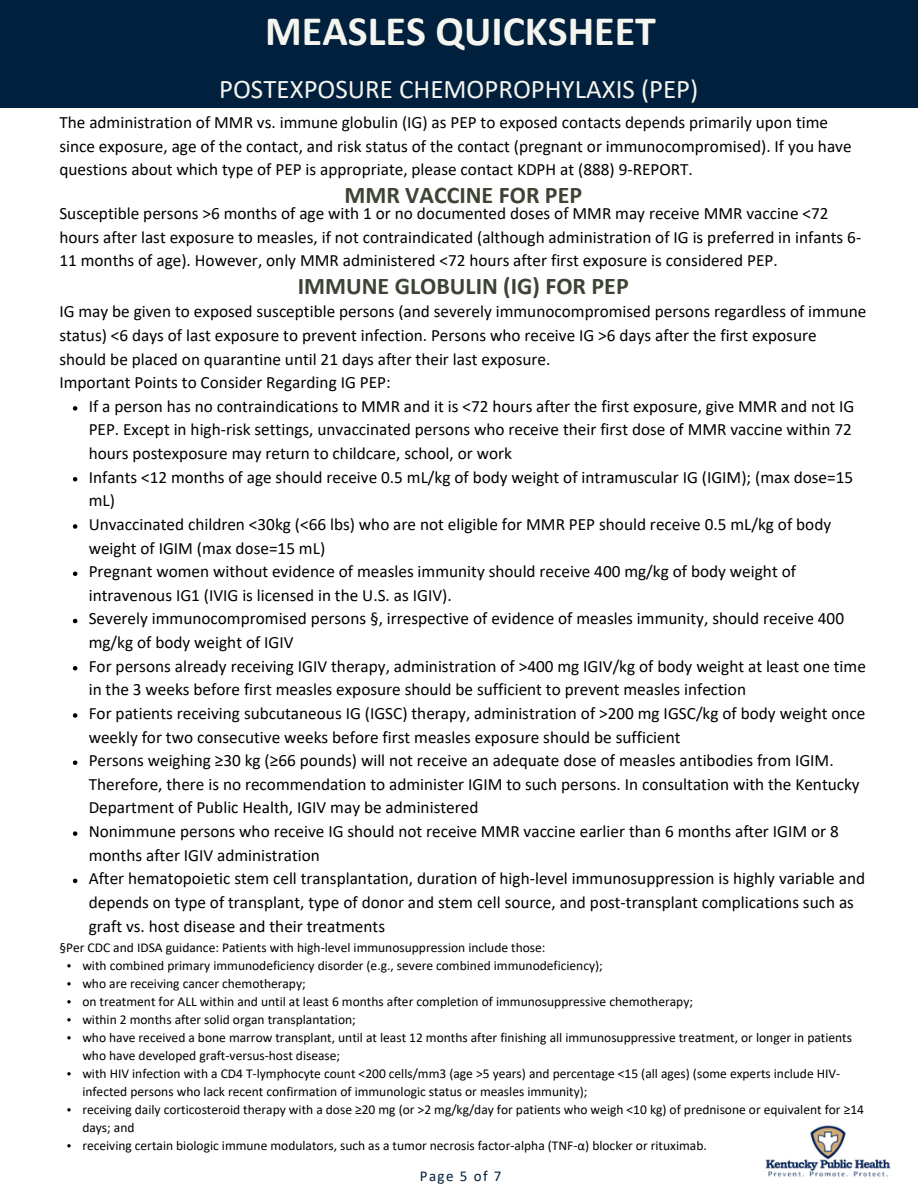
<style>
.page{position:relative;width:918px;height:1188px;background:#fff}
.page>*{position:absolute;margin:0;border:0;box-sizing:border-box;transform-origin:0 0}
.t1{font:700 42px "Calibri";color:#f5f5ef}
.t2{font:27px "Calibri";color:#f5f5ef}
.t3{font:700 24px "Calibri";color:#3d4335}
.t4{font:17.25px/23.7px "Calibri";color:#000}
.t5{font:15px "Calibri";letter-spacing:.095em;color:#01203d}
.t6{font:13.5px/18px "Calibri";color:#000}
</style>
<div class="page">
<div style="left:0;top:0;width:918px;height:108px;background:#01203d"></div>
<svg style="left:73px;top:406px;width:4px;height:5px"></svg>
<svg style="left:73px;top:477px;width:4px;height:5px"></svg>
<svg style="left:73px;top:524px;width:4px;height:5px"></svg>
<svg style="left:73px;top:572px;width:4px;height:4px"></svg>
<svg style="left:73px;top:619px;width:4px;height:4px"></svg>
<svg style="left:73px;top:666px;width:4px;height:4px"></svg>
<svg style="left:73px;top:713px;width:4px;height:5px"></svg>
<svg style="left:73px;top:760px;width:4px;height:5px"></svg>
<svg style="left:73px;top:831px;width:4px;height:5px"></svg>
<svg style="left:73px;top:879px;width:4px;height:4px"></svg>
<svg style="left:67px;top:964px;width:4px;height:4px"></svg>
<svg style="left:67px;top:982px;width:4px;height:4px"></svg>
<svg style="left:67px;top:1000px;width:4px;height:4px"></svg>
<svg style="left:67px;top:1018px;width:4px;height:4px"></svg>
<svg style="left:67px;top:1036px;width:4px;height:4px"></svg>
<svg style="left:67px;top:1072px;width:4px;height:4px"></svg>
<svg style="left:67px;top:1108px;width:4px;height:4px"></svg>
<img style="left:810px;top:1125px;width:36px;height:14px">
<img style="left:67px;top:1139px;width:824px;height:39px">
<h1 class="t1" style="left:265px;top:14px;width:392px">MEASLES QUICKSHEET</h1>
<h2 class="t2" style="left:219px;top:78px;width:481px">POSTEXPOSURE CHEMOPROPHYLAXIS (PEP)</h2>
<p class="t4" style="left:59px;top:112px;width:794px">The administration of MMR vs. immune globulin (IG) as PEP to exposed contacts depends primarily upon time since exposure, age of the contact, and risk status of the contact (pregnant or immunocompromised). If you have questions about which type of PEP is appropriate, please contact KDPH at (888) 9-REPORT.</p>
<h3 class="t3" style="left:344px;top:185px;width:239px">MMR VACCINE FOR PEP</h3>
<p class="t4" style="left:59px;top:203px;width:803px">Susceptible persons &gt;6 months of age with 1 or no documented doses of MMR may receive MMR vaccine &lt;72 hours after last exposure to measles, if not contraindicated (although administration of IG is preferred in infants 6-<br>11 months of age). However, only MMR administered &lt;72 hours after first exposure is considered PEP.</p>
<h3 class="t3" style="left:298px;top:276px;width:332px">IMMUNE GLOBULIN (IG) FOR PEP</h3>
<p class="t4" style="left:59px;top:301px;width:809px">IG may be given to exposed susceptible persons (and severely immunocompromised persons regardless of immune status) &lt;6 days of last exposure to prevent infection. Persons who receive IG &gt;6 days after the first exposure should be placed on quarantine until 21 days after their last exposure.<br>Important Points to Consider Regarding IG PEP:</p>
<p class="t4" style="left:89px;top:396px;width:779px">If a person has no contraindications to MMR and it is &lt;72 hours after the first exposure, give MMR and not IG PEP. Except in high-risk settings, unvaccinated persons who receive their first dose of MMR vaccine within 72 hours postexposure may return to childcare, school, or work<br>Infants &lt;12 months of age should receive 0.5 mL/kg of body weight of intramuscular IG (IGIM); (max dose=15 mL)<br>Unvaccinated children &lt;30kg (&lt;66 lbs) who are not eligible for MMR PEP should receive 0.5 mL/kg of body weight of IGIM (max dose=15 mL)<br>Pregnant women without evidence of measles immunity should receive 400 mg/kg of body weight of intravenous IG1 (IVIG is licensed in the U.S. as IGIV).<br>Severely immunocompromised persons §, irrespective of evidence of measles immunity, should receive 400 mg/kg of body weight of IGIV<br>For persons already receiving IGIV therapy, administration of &gt;400 mg IGIV/kg of body weight at least one time in the 3 weeks before first measles exposure should be sufficient to prevent measles infection<br>For patients receiving subcutaneous IG (IGSC) therapy, administration of &gt;200 mg IGSC/kg of body weight once weekly for two consecutive weeks before first measles exposure should be sufficient<br>Persons weighing ≥30 kg (≥66 pounds) will not receive an adequate dose of measles antibodies from IGIM.<br>Therefore, there is no recommendation to administer IGIM to such persons. In consultation with the Kentucky Department of Public Health, IGIV may be administered<br>Nonimmune persons who receive IG should not receive MMR vaccine earlier than 6 months after IGIM or 8 months after IGIV administration<br>After hematopoietic stem cell transplantation, duration of high-level immunosuppression is highly variable and depends on type of transplant, type of donor and stem cell source, and post-transplant complications such as graft vs. host disease and their treatments</p>
<p class="t6" style="left:82px;top:939px;width:783px;text-indent:-23px">§Per CDC and IDSA guidance: Patients with high-level immunosuppression include those:<br>with combined primary immunodeficiency disorder (e.g., severe combined immunodeficiency);<br>who are receiving cancer chemotherapy;<br>on treatment for ALL within and until at least 6 months after completion of immunosuppressive chemotherapy;<br>within 2 months after solid organ transplantation;<br>who have received a bone marrow transplant, until at least 12 months after finishing all immunosuppressive treatment, or longer in patients who have developed graft-versus-host disease;<br>with HIV infection with a CD4 T-lymphocyte count &lt;200 cells/mm3 (age &gt;5 years) and percentage &lt;15 (all ages) (some experts include HIV&shy;infected persons who lack recent confirmation of immunologic status or measles immunity);<br>receiving daily corticosteroid therapy with a dose ≥20 mg (or &gt;2 mg/kg/day for patients who weigh &lt;10 kg) of prednisone or equivalent for ≥14 days; and<br>receiving certain biologic immune modulators, such as a tumor necrosis factor-alpha (TNF-α) blocker or rituximab.</p>
<p class="t5" style="left:420px;top:1170px;width:83px">Page 5 of 7</p>
</div>
